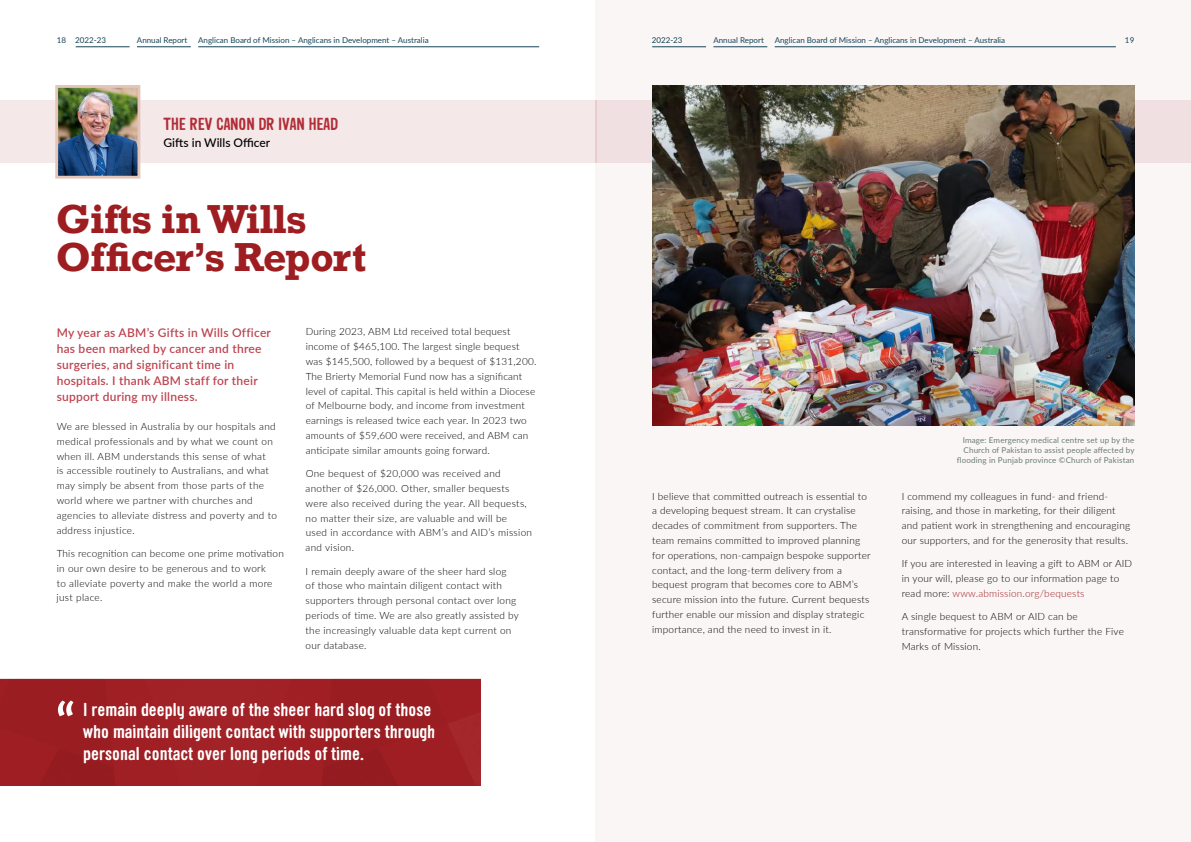
<style>
.page{position:relative;width:1191px;height:842px;background:#fff}
.page>*{position:absolute;margin:0;border:0;box-sizing:border-box;transform-origin:0 0}
.t1{font:700 38px/38px "Rockwell";letter-spacing:-.01em;color:#9e1d21}
.t2{font:700 18px/22px "Sini";color:#fff}
.t3{font:700 17px "Sini";color:#b22d37}
.t4{font:600 12px/16px "Lato";letter-spacing:.02em;color:#bd4450}
.t5{font:500 12px "Lato";color:#000}
.t6{font:300 10px/14.8px "Lato";letter-spacing:.02em;color:#000}
.t7{font:8px "Lato";color:#154458}
.t8{font:8px/10px "Lato";letter-spacing:.02em;color:#6b7c74;text-align:right}
.s1{color:#9e1d21}
</style>
<div class="page">
<div style="left:595px;top:0;width:596px;height:842px;background:#fbf6f6"></div>
<div style="left:595px;top:101px;width:596px;height:62px;background:#f1e0e1"></div>
<div style="left:0;top:101px;width:596px;height:62px;background:#f5e8e9"></div>
<img style="left:59px;top:89px;width:77px;height:86px">
<div style="left:55px;top:85px;width:85px;height:94px;border:3px solid #e3c5b9"></div>
<img style="left:0;top:679px;width:480px;height:106px">
<svg style="left:58px;top:700px;width:15px;height:16px"></svg>
<img style="left:652px;top:85px;width:482px;height:340px">
<hr style="left:76px;top:46px;width:54px;height:1px;background:#154458">
<hr style="left:652px;top:46px;width:54px;height:1px;background:#154458">
<hr style="left:137px;top:46px;width:54px;height:1px;background:#154458">
<hr style="left:713px;top:46px;width:54px;height:1px;background:#154458">
<hr style="left:198px;top:46px;width:341px;height:1px;background:#154458">
<hr style="left:774px;top:46px;width:341px;height:1px;background:#154458">
<p class="t7" style="left:57px;top:34px;width:51px">18 2022-23</p>
<p class="t7" style="left:137px;top:34px;width:52px">Annual Report</p>
<p class="t7" style="left:198px;top:34px;width:232px">Anglican Board of Mission – Anglicans in Development – Australia</p>
<p class="t7" style="left:652px;top:34px;width:32px">2022-23</p>
<p class="t7" style="left:713px;top:34px;width:52px">Annual Report</p>
<p class="t7" style="left:774px;top:34px;width:232px">Anglican Board of Mission – Anglicans in Development – Australia</p>
<p class="t7" style="left:1125px;top:34px;width:11px">19</p>
<h3 class="t3" style="left:164px;top:113px;width:176px">THE REV CANON DR IVAN HEAD</h3>
<p class="t5" style="left:164px;top:134px;width:108px">Gifts in Wills Officer</p>
<h1 class="t1" style="left:56px;top:199px;width:312px">Gifts in Wills<br>Officer’s Report</h1>
<p class="t4" style="left:57px;top:324px;width:216px">My year as ABM’s Gifts in Wills Officer has been marked by cancer and three surgeries, and significant time in hospitals. I thank ABM staff for their support during my illness.</p>
<p class="t6" style="left:57px;top:419px;width:222px">We are blessed in Australia by our hospitals and medical professionals and by what we count on when ill. ABM understands this sense of what<br>is accessible routinely to Australians, and what may simply be absent from those parts of the world where we partner with churches and agencies to alleviate distress and poverty and to address injustice.</p>
<p class="t6" style="left:57px;top:546px;width:229px">This recognition can become one prime motivation in our own desire to be generous and to work<br>to alleviate poverty and make the world a more just place.</p>
<p class="t6" style="left:306px;top:324px;width:232px">During 2023, ABM Ltd received total bequest income of $465,100. The largest single bequest was $145,500, followed by a bequest of $131,200.<br>The Brierty Memorial Fund now has a significant level of capital. This capital is held within a Diocese of Melbourne body, and income from investment earnings is released twice each year. In 2023 two amounts of $59,600 were received, and ABM can anticipate similar amounts going forward.</p>
<p class="t6" style="left:306px;top:466px;width:228px">One bequest of $20,000 was received and another of $26,000. Other, smaller bequests were also received during the year. All bequests, no matter their size, are valuable and will be<br>used in accordance with ABM’s and AID’s mission and vision.</p>
<p class="t6" style="left:306px;top:563px;width:215px">I remain deeply aware of the sheer hard slog<br>of those who maintain diligent contact with supporters through personal contact over long periods of time. We are also greatly assisted by the increasingly valuable data kept current on our database.</p>
<h2 class="t2" style="left:83px;top:698px;width:353px">I remain deeply aware of the sheer hard slog of those who maintain diligent contact with supporters through personal contact over long periods of time.</h2>
<p class="t8" style="left:957px;top:434px;width:179px">Image: Emergency medical centre set up by the<br>Church of Pakistan to assist people affected by flooding in Punjab province ©Church of Pakistan</p>
<p class="t6" style="left:652px;top:488px;width:220px">I believe that committed outreach is essential to a developing bequest stream. It can crystalise decades of commitment from supporters. The team remains committed to improved planning for operations, non-campaign bespoke supporter contact, and the long-term delivery from a bequest program that becomes core to ABM’s secure mission into the future. Current bequests further enable our mission and display strategic importance, and the need to invest in it.</p>
<p class="t6" style="left:901px;top:488px;width:230px">I commend my colleagues in fund- and friend&shy;raising, and those in marketing, for their diligent and patient work in strengthening and encouraging our supporters, and for the generosity that results.</p>
<p class="t6" style="left:901px;top:556px;width:232px">If you are interested in leaving a gift to ABM or AID in your will, please go to our information page to read more: <span class="s1">www.abmission.org/bequests</span></p>
<p class="t6" style="left:901px;top:609px;width:224px">A single bequest to ABM or AID can be transformative for projects which further the Five<br>Marks of Mission.</p>
</div>
